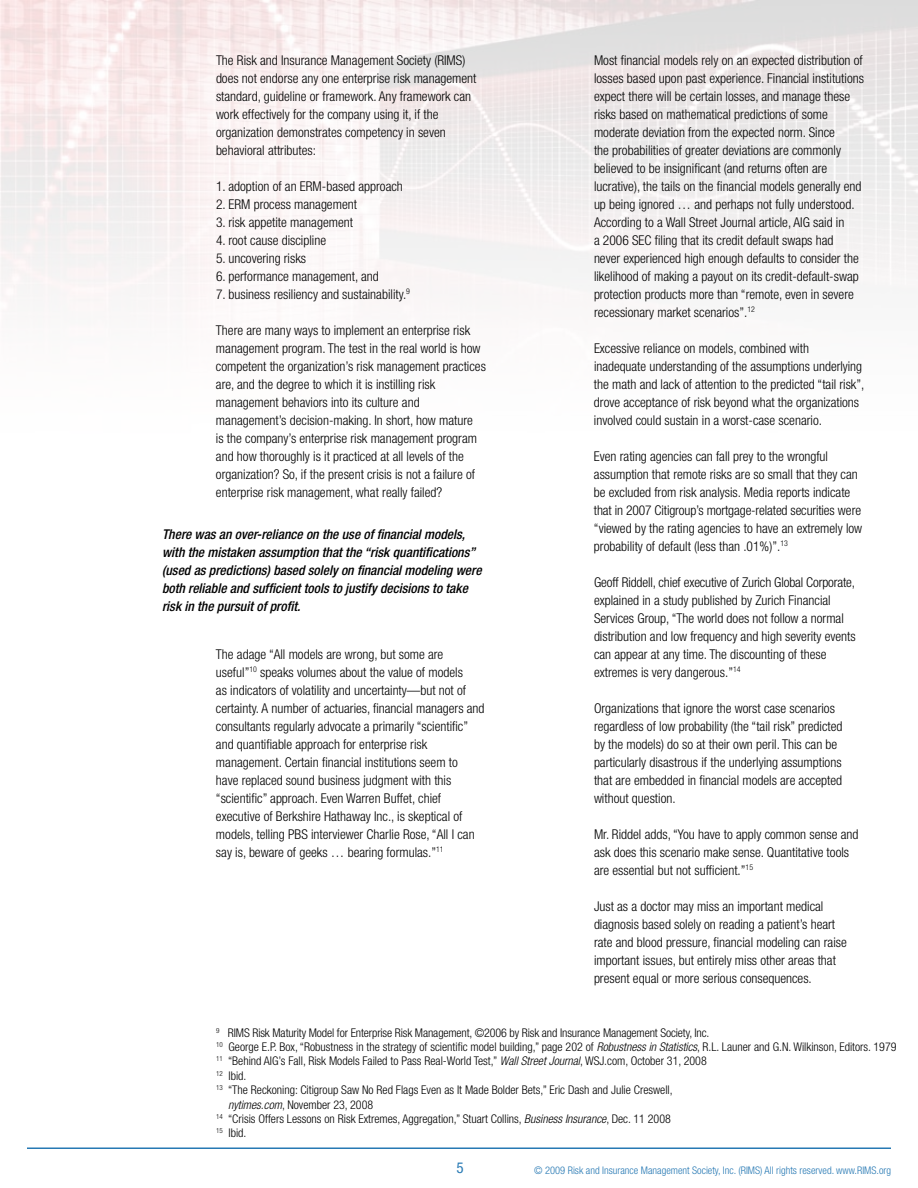
<style>
.page{position:relative;width:918px;height:1188px;background:#fff}
.page>*{position:absolute;margin:0;border:0;box-sizing:border-box;transform-origin:0 0}
.t1{font:condensed 15px "Helvetica Neue";color:#0062a7}
.t2{font:300 condensed 13.5px/18px "Helvetica Neue";color:#000}
.t3{font:italic 500 condensed 13.5px/18px "Helvetica Neue";color:#000}
.t4{font:300 condensed 12px "Helvetica Neue";color:#000}
.t5{font:300 condensed 10.5px "Helvetica Neue";color:#0062a7}
.s1{font-style:italic}
</style>
<div class="page">
<img style="left:0;top:0;width:918px;height:1149px">
<p class="t2" style="left:216px;top:51px;width:262px">The Risk and Insurance Management Society (RIMS) does not endorse any one enterprise risk management standard, guideline or framework. Any framework can work effectively for the company using it, if the organization demonstrates competency in seven behavioral attributes:</p>
<p class="t2" style="left:216px;top:177px;width:188px">1. adoption of an ERM-based approach</p>
<p class="t2" style="left:216px;top:195px;width:143px">2. ERM process management</p>
<p class="t2" style="left:216px;top:213px;width:139px">3. risk appetite management</p>
<p class="t2" style="left:216px;top:231px;width:112px">4. root cause discipline</p>
<p class="t2" style="left:216px;top:249px;width:92px">5. uncovering risks</p>
<p class="t2" style="left:216px;top:267px;width:164px">6. performance management, and</p>
<p class="t2" style="left:216px;top:285px;width:196px">7. business resiliency and sustainability.<sup>9</sup></p>
<p class="t2" style="left:216px;top:321px;width:271px">There are many ways to implement an enterprise risk management program. The test in the real world is how competent the organization’s risk management practices are, and the degree to which it is instilling risk management behaviors into its culture and management’s decision-making. In short, how mature<br>is the company’s enterprise risk management program and how thoroughly is it practiced at all levels of the organization? So, if the present crisis is not a failure of enterprise risk management, what really failed?</p>
<p class="t3" style="left:162px;top:525px;width:321px">There was an over-reliance on the use of financial models, with the mistaken assumption that the “risk quantifications” (used as predictions) based solely on financial modeling were both reliable and sufficient tools to justify decisions to take risk in the pursuit of profit.</p>
<p class="t2" style="left:216px;top:645px;width:270px">The adage “All models are wrong, but some are useful”<sup>10</sup> speaks volumes about the value of models<br>as indicators of volatility and uncertainty—but not of certainty. A number of actuaries, financial managers and consultants regularly advocate a primarily “scientific” and quantifiable approach for enterprise risk management. Certain financial institutions seem to<br>have replaced sound business judgment with this “scientific” approach. Even Warren Buffet, chief executive of Berkshire Hathaway Inc., is skeptical of models, telling PBS interviewer Charlie Rose, “All I can say is, beware of geeks … bearing formulas.”<sup>11</sup></p>
<p class="t2" style="left:594px;top:51px;width:271px">Most financial models rely on an expected distribution of losses based upon past experience. Financial institutions expect there will be certain losses, and manage these risks based on mathematical predictions of some moderate deviation from the expected norm. Since<br>the probabilities of greater deviations are commonly believed to be insignificant (and returns often are lucrative), the tails on the financial models generally end up being ignored … and perhaps not fully understood.<br>According to a Wall Street Journal article, AIG said in<br>a 2006 SEC filing that its credit default swaps had<br>never experienced high enough defaults to consider the likelihood of making a payout on its credit-default-swap protection products more than “remote, even in severe recessionary market scenarios”.<sup>12</sup></p>
<p class="t2" style="left:594px;top:339px;width:272px">Excessive reliance on models, combined with inadequate understanding of the assumptions underlying the math and lack of attention to the predicted “tail risk”, drove acceptance of risk beyond what the organizations involved could sustain in a worst-case scenario.</p>
<p class="t2" style="left:594px;top:447px;width:270px">Even rating agencies can fall prey to the wrongful assumption that remote risks are so small that they can be excluded from risk analysis. Media reports indicate that in 2007 Citigroup’s mortgage-related securities were “viewed by the rating agencies to have an extremely low probability of default (less than .01%)”.<sup>13</sup></p>
<p class="t2" style="left:594px;top:573px;width:263px">Geoff Riddell, chief executive of Zurich Global Corporate, explained in a study published by Zurich Financial Services Group, “The world does not follow a normal distribution and low frequency and high severity events can appear at any time. The discounting of these extremes is very dangerous.”<sup>14</sup></p>
<p class="t2" style="left:594px;top:699px;width:250px">Organizations that ignore the worst case scenarios regardless of low probability (the “tail risk” predicted by the models) do so at their own peril. This can be particularly disastrous if the underlying assumptions that are embedded in financial models are accepted without question.</p>
<p class="t2" style="left:594px;top:825px;width:266px">Mr. Riddel adds, “You have to apply common sense and ask does this scenario make sense. Quantitative tools are essential but not sufficient.”<sup>15</sup></p>
<p class="t2" style="left:594px;top:897px;width:254px">Just as a doctor may miss an important medical diagnosis based solely on reading a patient’s heart rate and blood pressure, financial modeling can raise important issues, but entirely miss other areas that present equal or more serious consequences.</p>
<p class="t4" style="left:216px;top:1025px;width:495px"><sup>9</sup> RIMS Risk Maturity Model for Enterprise Risk Management, ©2006 by Risk and Insurance Management Society, Inc.</p>
<p class="t4" style="left:216px;top:1040px;width:682px"><sup>10</sup> George E.P. Box, “Robustness in the strategy of scientific model building,” page 202 of <span class="s1">Robustness in Statistics</span>, R.L. Launer and G.N. Wilkinson, Editors. 1979</p>
<p class="t4" style="left:216px;top:1054px;width:492px"><sup>11</sup> “Behind AIG’s Fall, Risk Models Failed to Pass Real-World Test,” <span class="s1">Wall Street Journal</span>, WSJ.com, October 31, 2008</p>
<p class="t4" style="left:216px;top:1069px;width:32px"><sup>12</sup> Ibid.</p>
<p class="t4" style="left:216px;top:1083px;width:458px"><sup>13</sup> “The Reckoning: Citigroup Saw No Red Flags Even as It Made Bolder Bets,” Eric Dash and Julie Creswell,</p>
<p class="t4" style="left:228px;top:1097px;width:147px"><span class="s1">nytimes.com</span>, November 23, 2008</p>
<p class="t4" style="left:216px;top:1112px;width:456px"><sup>14</sup> “Crisis Offers Lessons on Risk Extremes, Aggregation,” Stuart Collins, <span class="s1">Business Insurance</span>, Dec. 11 2008</p>
<p class="t4" style="left:216px;top:1126px;width:32px"><sup>15</sup> Ibid.</p>
<p class="t1" style="left:457px;top:1159px;width:9px">5</p>
<p class="t5" style="left:534px;top:1164px;width:358px">© 2009 Risk and Insurance Management Society, Inc. (RIMS) All rights reserved. www.RIMS.org</p>
</div>
